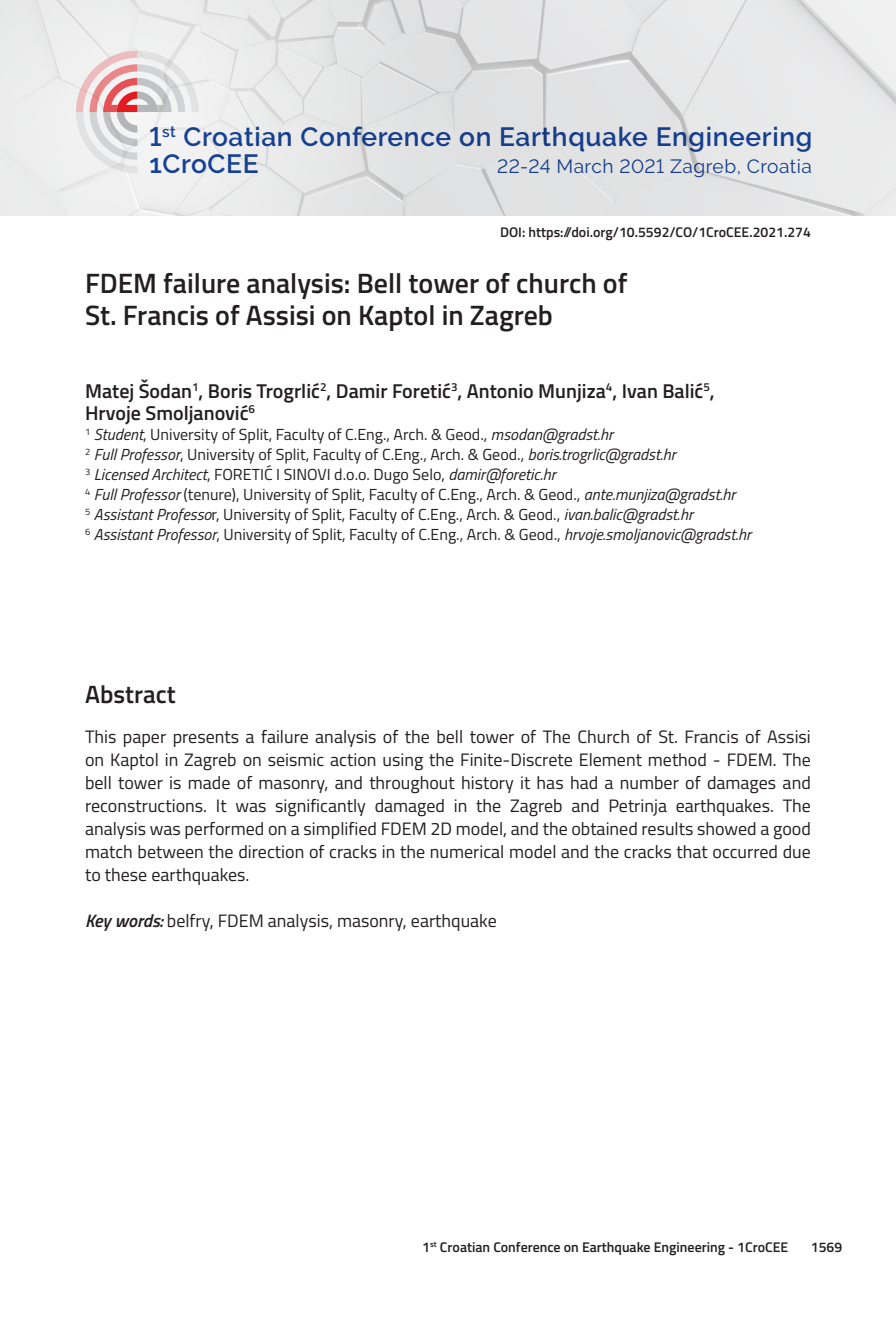
<style>
.page{position:relative;width:896px;height:1321px;background:#fff}
.page>*{position:absolute;margin:0;border:0;box-sizing:border-box;transform-origin:0 0}
.t1{font:600 28px/32px "Titillium";color:#231f20}
.t2{font:600 26.4px/27.2px "Raleway";letter-spacing:.025em;color:#18469d}
.t3{font:600 25px "Titillium";color:#231f20}
.t4{font:600 20px/22px "Titillium";color:#231f20}
.t5{font:19.2px "Raleway";letter-spacing:.025em;color:#18469d}
.t6{font:18px/23px "Titillium";color:#231f20;text-align:justify}
.t7{font:16px/20px "Titillium";color:#231f20}
.t8{font:600 14px "Titillium";color:#231f20}
.s1{font-style:italic}
.s2{font-weight:600;font-style:italic}
</style>
<div class="page">
<img style="left:423px;top:0;width:473px;height:215px">
<div style="left:0;top:0;width:423px;height:215px;background:#eaeaeb"></div>
<svg style="left:76px;top:51px;width:123px;height:121px"></svg>
<h2 class="t2" style="left:149px;top:123px;width:664px">1<sup>st</sup> Croatian Conference on Earthquake Engineering<br>1CroCEE</h2>
<p class="t5" style="left:497px;top:155px;width:316px">22-24 March 2021 Zagreb, Croatia</p>
<p class="t8" style="left:500px;top:222px;width:312px">DOI: https://doi.org/10.5592/CO/1CroCEE.2021.274</p>
<h1 class="t1" style="left:85px;top:266px;width:544px">FDEM failure analysis: Bell tower of church of<br>St. Francis of Assisi on Kaptol in Zagreb</h1>
<p class="t4" style="left:85px;top:379px;width:631px">Matej Šodan<sup>1</sup>, Boris Trogrlić<sup>2</sup>, Damir Foretić<sup>3</sup>, Antonio Munjiza<sup>4</sup>, Ivan Balić<sup>5</sup>,<br>Hrvoje Smoljanović<sup>6</sup></p>
<p class="t7" style="left:85px;top:424px;width:668px"><sup>1</sup> <span class="s1">Student</span>, University of Split, Faculty of C.Eng., Arch. &amp; Geod., <span class="s1">msodan@gradst.hr<br></span><sup>2</sup> <span class="s1">Full Professor</span>, University of Split, Faculty of C.Eng., Arch. &amp; Geod., <span class="s1">boris.trogrlic@gradst.hr<br></span><sup>3</sup> <span class="s1">Licensed Architect</span>, FORETIĆ I SINOVI d.o.o. Dugo Selo, <span class="s1">damir@foretic.hr<br></span><sup>4</sup> <span class="s1">Full Professor</span> (tenure), University of Split, Faculty of C.Eng., Arch. &amp; Geod., <span class="s1">ante.munjiza@gradst.hr<br></span><sup>5</sup> <span class="s1">Assistant Professo</span>r, University of Split, Faculty of C.Eng., Arch. &amp; Geod., <span class="s1">ivan.balic@gradst.hr<br></span><sup>6</sup> <span class="s1">Assistant Professor</span>, University of Split, Faculty of C.Eng., Arch. &amp; Geod., <span class="s1">hrvoje.smoljanovic@gradst.hr</span></p>
<h3 class="t3" style="left:85px;top:676px;width:92px">Abstract</h3>
<p class="t6" style="left:85px;top:724px;width:727px">This paper presents a failure analysis of the bell tower of The Church of St. Francis of Assisi on Kaptol in Zagreb on seismic action using the Finite-Discrete Element method - FDEM. The bell tower is made of masonry, and throughout history it has had a number of damages and reconstructions. It was significantly damaged in the Zagreb and Petrinja earthquakes. The analysis was performed on a simplified FDEM 2D model, and the obtained results showed a good match between the direction of cracks in the numerical model and the cracks that occurred due to these earthquakes.</p>
<p class="t6" style="left:85px;top:908px;width:413px"><span class="s2">Key words:</span> belfry, FDEM analysis, masonry, earthquake</p>
<p class="t8" style="left:422px;top:1237px;width:367px">1<sup>st</sup> Croatian Conference on Earthquake Engineering - 1CroCEE</p>
<p class="t8" style="left:811px;top:1237px;width:33px">1569</p>
</div>
